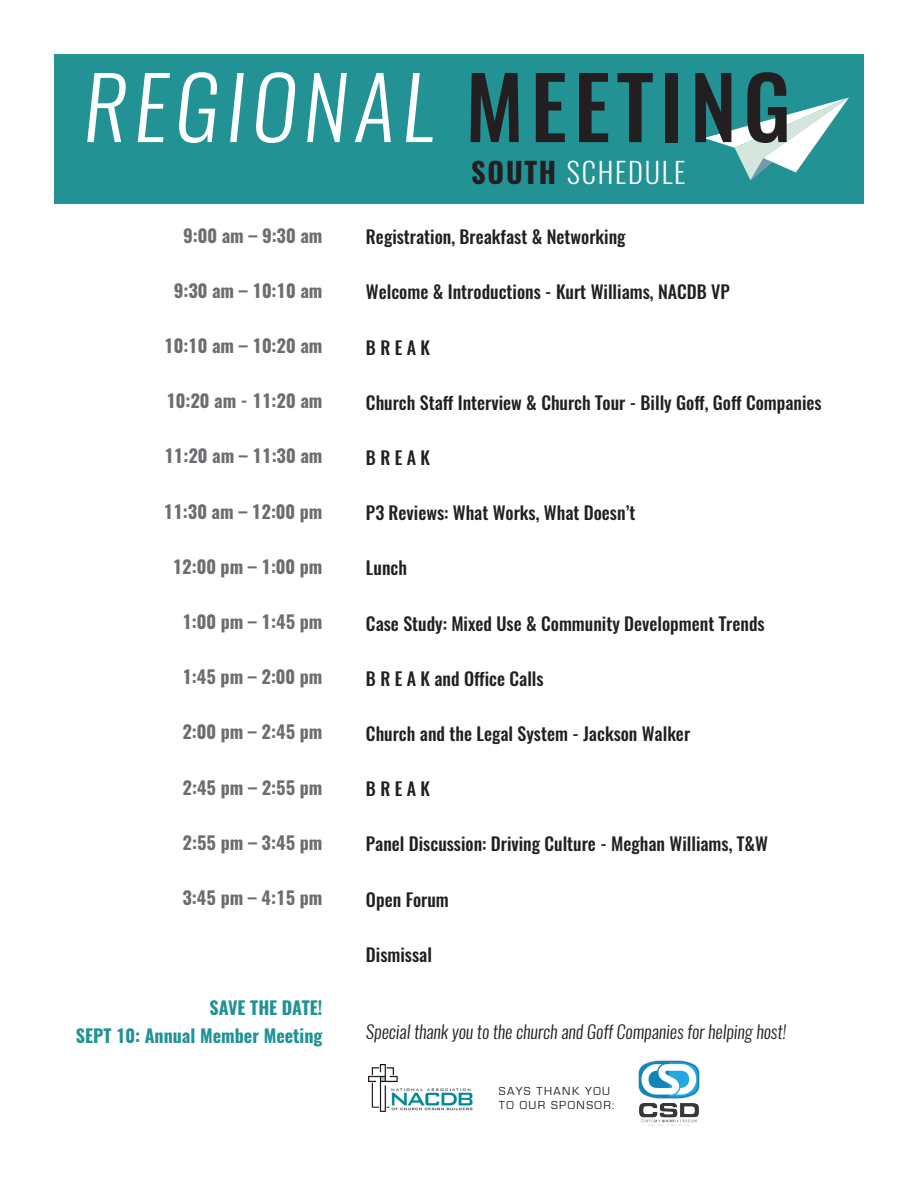
<style>
.page{position:relative;width:918px;height:1188px;background:#fff}
.page>*{position:absolute;margin:0;border:0;box-sizing:border-box;transform-origin:0 0}
.t1{font:300 28.5px "Oswald";letter-spacing:.06em;color:#fff}
.t2{font:500 18px "Oswald";color:#231f20}
.t3{font:700 18px "Oswald";color:#6c6d70}
.t4{font:italic 18px "Oswald";color:#231f20}
.t5{font:700 18px/27.6px "Oswald";color:#229295;text-align:right}
.t6{font:12px/14.4px "Eurostile";letter-spacing:.12em;color:#231f20}
.s1{font-weight:700;color:#231f20}
</style>
<div class="page">
<img style="left:638px;top:1060px;width:61px;height:66px">
<img style="left:368px;top:1064px;width:105px;height:48px">
<div style="left:54px;top:54px;width:810px;height:150px;background:#229295"></div>
<svg style="left:87px;top:73px;width:39px;height:69px"></svg>
<svg style="left:138px;top:73px;width:32px;height:69px"></svg>
<svg style="left:179px;top:72px;width:38px;height:71px"></svg>
<svg style="left:230px;top:73px;width:14px;height:69px"></svg>
<svg style="left:256px;top:72px;width:39px;height:71px"></svg>
<svg style="left:307px;top:73px;width:40px;height:69px"></svg>
<svg style="left:355px;top:73px;width:36px;height:69px"></svg>
<svg style="left:406px;top:73px;width:27px;height:69px"></svg>
<svg style="left:471px;top:73px;width:48px;height:69px"></svg>
<svg style="left:536px;top:73px;width:29px;height:69px"></svg>
<svg style="left:579px;top:73px;width:29px;height:69px"></svg>
<svg style="left:617px;top:73px;width:36px;height:69px"></svg>
<div style="left:665px;top:73px;width:13px;height:69px;background:#231f20"></div>
<svg style="left:695px;top:72px;width:154px;height:108px"></svg>
<p class="t3" style="left:183px;top:223px;width:141px">9:00 am – 9:30 am</p>
<p class="t3" style="left:174px;top:278px;width:150px">9:30 am – 10:10 am</p>
<p class="t3" style="left:164px;top:333px;width:160px">10:10 am – 10:20 am</p>
<p class="t3" style="left:166px;top:388px;width:158px">10:20 am - 11:20 am</p>
<p class="t3" style="left:164px;top:444px;width:160px">11:20 am – 11:30 am</p>
<p class="t3" style="left:164px;top:499px;width:160px">11:30 am – 12:00 pm</p>
<p class="t3" style="left:173px;top:554px;width:151px">12:00 pm – 1:00 pm</p>
<p class="t3" style="left:182px;top:609px;width:142px">1:00 pm – 1:45 pm</p>
<p class="t3" style="left:182px;top:664px;width:142px">1:45 pm – 2:00 pm</p>
<p class="t3" style="left:182px;top:720px;width:142px">2:00 pm – 2:45 pm</p>
<p class="t3" style="left:183px;top:775px;width:141px">2:45 pm – 2:55 pm</p>
<p class="t3" style="left:183px;top:830px;width:141px">2:55 pm – 3:45 pm</p>
<p class="t3" style="left:183px;top:885px;width:141px">3:45 pm – 4:15 pm</p>
<p class="t5" style="left:76px;top:995px;width:248px">SAVE THE DATE!<br>SEPT 10: Annual Member Meeting</p>
<h1 class="t1" style="left:471px;top:153px;width:216px"><span class="s1">SOUTH</span> SCHEDULE</h1>
<p class="t2" style="left:366px;top:224px;width:261px">Registration, Breakfast &amp; Networking</p>
<p class="t2" style="left:366px;top:279px;width:365px">Welcome &amp; Introductions - Kurt Williams, NACDB VP</p>
<p class="t2" style="left:366px;top:335px;width:66px">B R E A K</p>
<p class="t2" style="left:366px;top:390px;width:457px">Church Staff Interview &amp; Church Tour - Billy Goff, Goff Companies</p>
<p class="t2" style="left:366px;top:445px;width:66px">B R E A K</p>
<p class="t2" style="left:366px;top:500px;width:271px">P3 Reviews: What Works, What Doesn’t</p>
<p class="t2" style="left:366px;top:555px;width:43px">Lunch</p>
<p class="t2" style="left:366px;top:611px;width:400px">Case Study: Mixed Use &amp; Community Development Trends</p>
<p class="t2" style="left:366px;top:666px;width:179px">B R E A K and Office Calls</p>
<p class="t2" style="left:366px;top:721px;width:326px">Church and the Legal System - Jackson Walker</p>
<p class="t2" style="left:366px;top:776px;width:66px">B R E A K</p>
<p class="t2" style="left:366px;top:832px;width:404px">Panel Discussion: Driving Culture - Meghan Williams, T&amp;W</p>
<p class="t2" style="left:366px;top:887px;width:84px">Open Forum</p>
<p class="t2" style="left:366px;top:942px;width:67px">Dismissal</p>
<p class="t4" style="left:366px;top:1019px;width:422px">Special thank you to the church and Goff Companies for helping host!</p>
<p class="t6" style="left:499px;top:1084px;width:117px">SAYS THANK YOU<br>TO OUR SPONSOR:</p>
</div>
